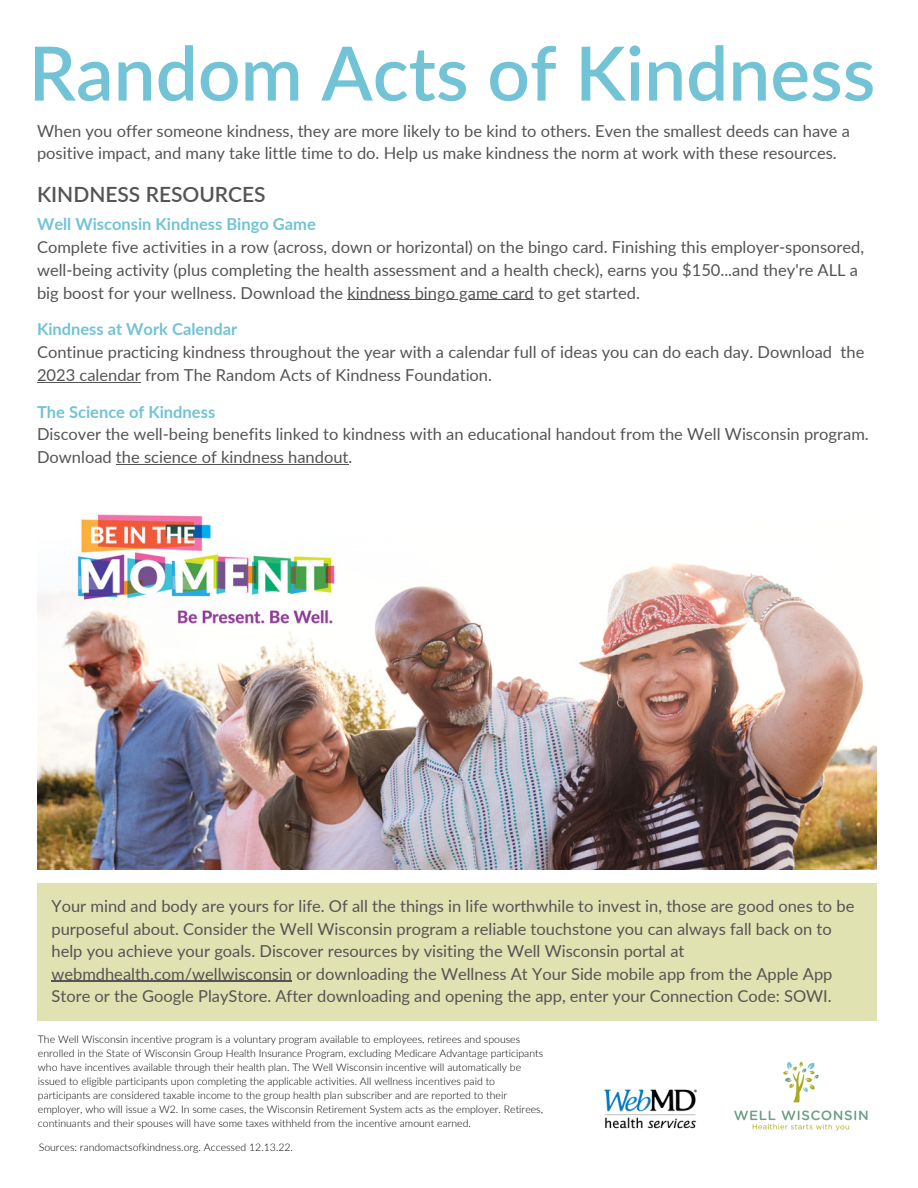
<style>
.page{position:relative;width:918px;height:1188px;background:#fff}
.page>*{position:absolute;margin:0;border:0;box-sizing:border-box;transform-origin:0 0}
.t1{font:600 74.85px "Lato";color:#72c3d5}
.t2{font:600 21px "Lato";color:#545454}
.t3{font:16.5px/22.5px "Lato";color:#545454}
.t4{font:700 16.5px "Lato";color:#72c3d5}
.t5{font:300 10.5px/14px "Lato";color:#000}
</style>
<div class="page">
<img style="left:604px;top:1089px;width:93px;height:40px">
<img style="left:734px;top:1061px;width:134px;height:70px">
<img style="left:37px;top:514px;width:839px;height:355px">
<hr style="left:348px;top:299px;width:186px;height:1px;background:#545454">
<hr style="left:37px;top:382px;width:104px;height:1px;background:#545454">
<hr style="left:116px;top:464px;width:232px;height:1px;background:#545454">
<div style="left:37px;top:883px;width:839px;height:137px;background:#e1e2b2"></div>
<hr style="left:52px;top:981px;width:240px;height:1px;background:#545454">
<h1 class="t1" style="left:29px;top:27px;width:848px">Random Acts of Kindness</h1>
<p class="t3" style="left:37px;top:119px;width:814px">When you offer someone kindness, they are more likely to be kind to others. Even the smallest deeds can have a positive impact, and many take little time to do. Help us make kindness the norm at work with these resources.</p>
<p class="t2" style="left:37px;top:181px;width:230px">KINDNESS RESOURCES</p>
<p class="t4" style="left:37px;top:214px;width:280px">Well Wisconsin Kindness Bingo Game</p>
<p class="t3" style="left:37px;top:235px;width:829px">Complete five activities in a row (across, down or horizontal) on the bingo card. Finishing this employer-sponsored, well-being activity (plus completing the health assessment and a health check), earns you $150...and they're ALL a big boost for your wellness. Download the kindness bingo game card to get started.</p>
<p class="t4" style="left:37px;top:319px;width:202px">Kindness at Work Calendar</p>
<p class="t3" style="left:37px;top:340px;width:829px">Continue practicing kindness throughout the year with a calendar full of ideas you can do each day. Download the<br>2023 calendar from The Random Acts of Kindness Foundation.</p>
<p class="t4" style="left:37px;top:401px;width:180px">The Science of Kindness</p>
<p class="t3" style="left:37px;top:422px;width:833px">Discover the well-being benefits linked to kindness with an educational handout from the Well Wisconsin program.<br>Download the science of kindness handout.</p>
<p class="t3" style="left:52px;top:895px;width:804px">Your mind and body are yours for life. Of all the things in life worthwhile to invest in, those are good ones to be purposeful about. Consider the Well Wisconsin program a reliable touchstone you can always fall back on to help you achieve your goals. Discover resources by visiting the Well Wisconsin portal at webmdhealth.com/wellwisconsin or downloading the Wellness At Your Side mobile app from the Apple App Store or the Google PlayStore. After downloading and opening the app, enter your Connection Code: SOWI.</p>
<p class="t5" style="left:38px;top:1032px;width:507px">The Well Wisconsin incentive program is a voluntary program available to employees, retirees and spouses enrolled in the State of Wisconsin Group Health Insurance Program, excluding Medicare Advantage participants who have incentives available through their health plan. The Well Wisconsin incentive will automatically be issued to eligible participants upon completing the applicable activities. All wellness incentives paid to participants are considered taxable income to the group health plan subscriber and are reported to their employer, who will issue a W2. In some cases, the Wisconsin Retirement System acts as the employer. Retirees, continuants and their spouses will have some taxes withheld from the incentive amount earned.</p>
<p class="t5" style="left:39px;top:1140px;width:256px">Sources: randomactsofkindness.org. Accessed 12.13.22.</p>
</div>
